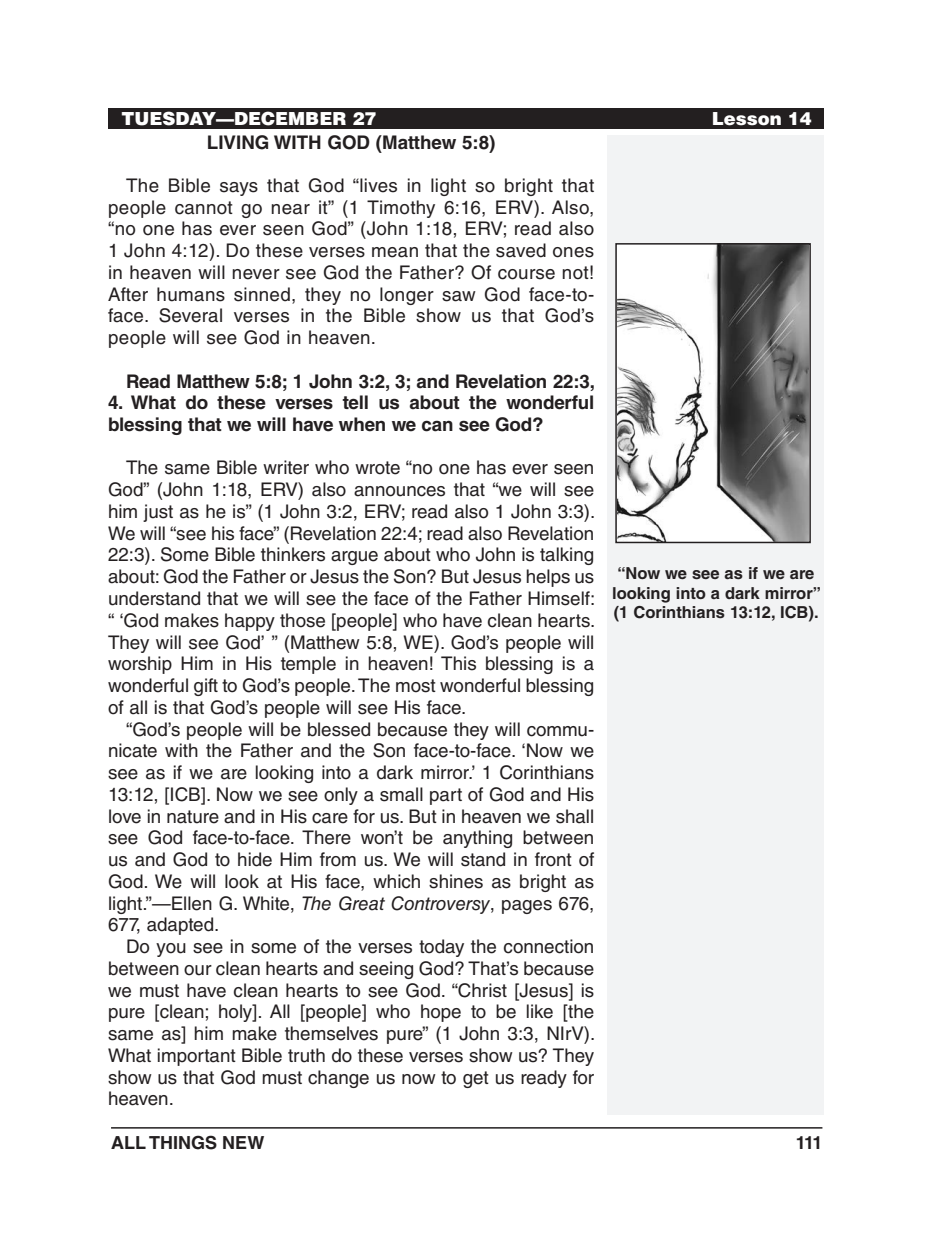
<style>
.page{position:relative;width:932px;height:1256px;background:#fff}
.page>*{position:absolute;margin:0;border:0;box-sizing:border-box;transform-origin:0 0}
.Body_Text_SpaceBefor{font:18.75px/21.8px "Helvetica LT Std";color:#231f20;text-align:justify}
.Body_Text{font:18.75px/21.8px "Helvetica LT Std";color:#231f20;text-align:justify}
.Body_Text_Bold_Space{font:700 18.75px/21.8px "Helvetica LT Std";letter-spacing:-.01em;color:#231f20}
.Subheadings{font:700 18.75px "Helvetica LT Std";color:#231f20}
.Running_Head_-_Left{font:900 18px "Helvetica LT Std";color:#fff}
.t1{font:700 18px "Helvetica LT Std";color:#231f20}
.Running_Head_-_Right{font:900 18px "Helvetica LT Std";color:#fff}
.Image_Captions{font:700 16.5px/19.5px "Helvetica LT Std";color:#231f20;text-align:center}
.s1{font-style:italic}
</style>
<div class="page">
<hr style="left:111px;top:1127px;width:711px;height:1px;background:#231f20">
<div style="left:608px;top:135px;width:216px;height:979px;background:#f2f3f4"></div>
<div style="left:108px;top:108px;width:716px;height:20px;background:#231f20"></div>
<img style="left:618px;top:246px;width:189px;height:294px">
<div style="left:615px;top:243px;width:195px;height:300px;border:2px solid #231f20"></div>
<p class="Running_Head_-_Left" style="left:122px;top:106px;width:256px">TUESDAY—DECEMBER 27</p>
<p class="Running_Head_-_Right" style="left:711px;top:106px;width:102px">Lesson 14</p>
<p class="Subheadings" style="left:207px;top:130px;width:290px">LIVING WITH GOD (Matthew 5:8)</p>
<p class="Body_Text_SpaceBefor" style="left:108px;top:174px;width:488px;text-indent:18px">The Bible says that God “lives in light so bright that people cannot go near it” (1 Timothy 6:16, ERV). Also, “no one has ever seen God” (John 1:18, ERV; read also 1 John 4:12). Do these verses mean that the saved ones in heaven will never see God the Father? Of course not!<br>After humans sinned, they no longer saw God face-to&shy;face. Several verses in the Bible show us that God’s people will see God in heaven.</p>
<p class="Body_Text_Bold_Space" style="left:126px;top:370px;width:470px">Read Matthew 5:8; 1 John 3:2, 3; and Revelation 22:3,</p>
<p class="Body_Text_Bold_Space" style="left:108px;top:391px;width:487px">4. What do these verses tell us about the wonderful blessing that we will have when we can see God?</p>
<p class="Body_Text_SpaceBefor" style="left:108px;top:457px;width:489px;text-indent:18px">The same Bible writer who wrote “no one has ever seen God” (John 1:18, ERV) also announces that “we will see him just as he is” (1 John 3:2, ERV; read also 1 John 3:3).<br>We will “see his face” (Revelation 22:4; read also Revelation 22:3). Some Bible thinkers argue about who John is talking about: God the Father or Jesus the Son? But Jesus helps us understand that we will see the face of the Father Himself: “ ‘God makes happy those [people] who have clean hearts.<br>They will see God’ ” (Matthew 5:8, WE). God’s people will worship Him in His temple in heaven! This blessing is a wonderful gift to God’s people. The most wonderful blessing of all is that God’s people will see His face.</p>
<p class="Body_Text" style="left:108px;top:718px;width:488px;text-indent:18px">“God’s people will be blessed because they will commu&shy;nicate with the Father and the Son face-to-face. ‘Now we see as if we are looking into a dark mirror.’ 1 Corinthians 13:12, [ICB]. Now we see only a small part of God and His love in nature and in His care for us. But in heaven we shall see God face-to-face. There won’t be anything between us and God to hide Him from us. We will stand in front of God. We will look at His face, which shines as bright as light.”—Ellen G. White, <span class="s1">The Great Controversy</span>, pages 676, 677, adapted.</p>
<p class="Body_Text" style="left:108px;top:935px;width:489px;text-indent:18px">Do you see in some of the verses today the connection between our clean hearts and seeing God? That’s because we must have clean hearts to see God. “Christ [Jesus] is pure [clean; holy]. All [people] who hope to be like [the same as] him make themselves pure” (1 John 3:3, NIrV).<br>What important Bible truth do these verses show us? They show us that God must change us now to get us ready for heaven.</p>
<p class="Image_Captions" style="left:612px;top:563px;width:210px">“Now we see as if we are looking into a dark mirror” (1 Corinthians 13:12, ICB).</p>
<p class="t1" style="left:111px;top:1131px;width:155px">ALL THINGS NEW</p>
<p class="t1" style="left:795px;top:1131px;width:28px">111</p>
</div>
